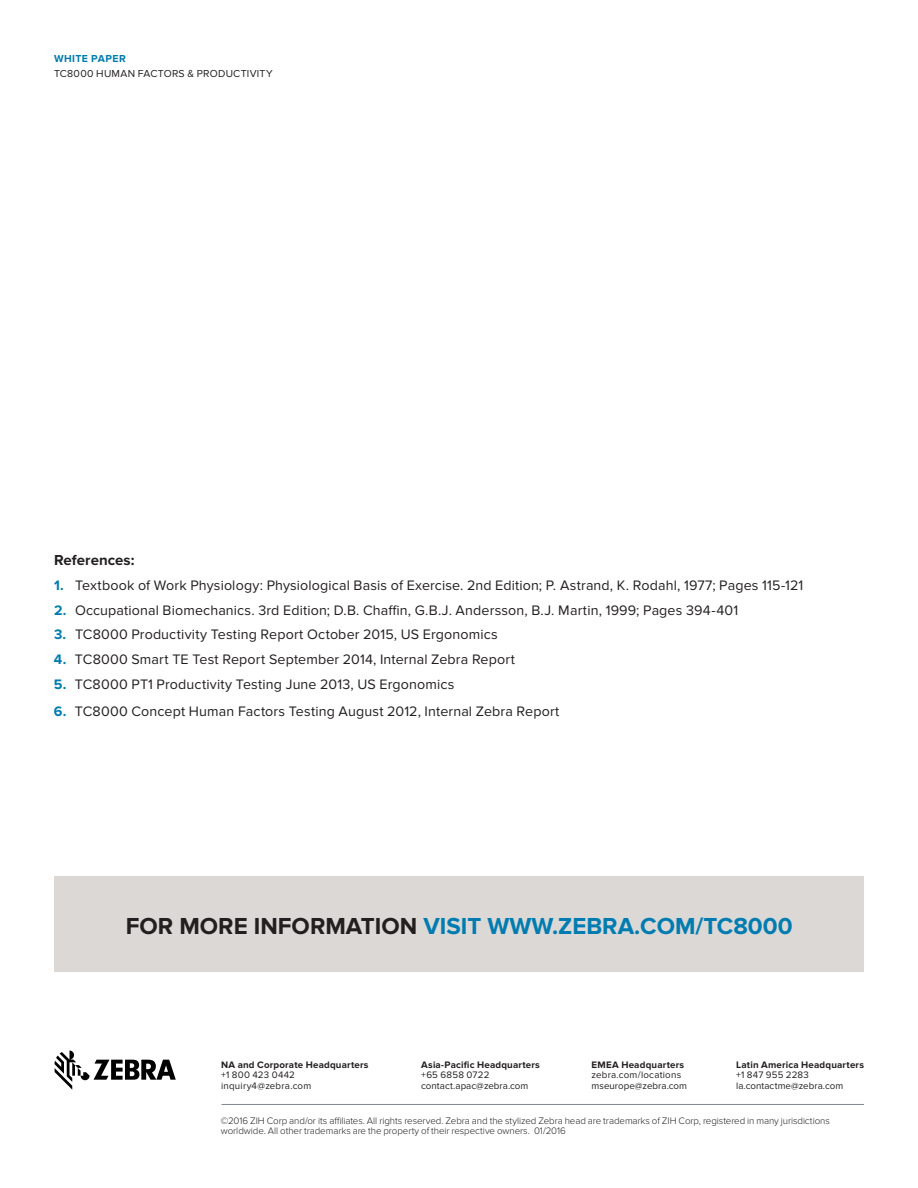
<style>
.page{position:relative;width:918px;height:1188px;background:#fff}
.page>*{position:absolute;margin:0;border:0;box-sizing:border-box;transform-origin:0 0}
.t1{font:700 24px "Proxima Nova";color:#007cb1}
.t2{font:700 15px "Proxima Nova";color:#231f20}
.t3{font:14.25px "Proxima Nova";letter-spacing:.01em;color:#231f20}
.t4{font:10.5px "Proxima Nova";letter-spacing:.025em;color:#231f20}
.t5{font:700 10.5px "Proxima Nova";letter-spacing:.04em;color:#007cb1}
.t6{font:300 9.75px/10.5px "Proxima Nova";letter-spacing:-.005em;color:#231f20}
.t7{font:9.75px/10.5px "Proxima Nova";letter-spacing:.01em;color:#231f20}
.t8{font:700 9.75px "Proxima Nova";letter-spacing:.02em;color:#231f20}
.s1{font-weight:700;color:#007cb1}
.s2{color:#231f20}
</style>
<div class="page">
<svg style="left:55px;top:1051px;width:121px;height:39px"></svg>
<hr style="left:222px;top:1104px;width:642px;height:1px;background:#7e868d">
<div style="left:54px;top:877px;width:810px;height:95px;background:#dcd8d5"></div>
<p class="t5" style="left:54px;top:53px;width:73px">white paper</p>
<p class="t4" style="left:54px;top:67px;width:220px">TC8000 Human Fact ors &amp; Product ivity</p>
<p class="t2" style="left:54px;top:551px;width:82px">References:</p>
<p class="t3" style="left:54px;top:577px;width:751px"><span class="s1">1.</span> Textbook of Work Physiology: Physiological Basis of Exercise. 2nd Edition; P. Astrand, K. Rodahl, 1977; Pages 115-121</p>
<p class="t3" style="left:54px;top:602px;width:686px"><span class="s1">2.</span> Occupational Biomechanics. 3rd Edition; D.B. Chaffin, G.B.J. Andersson, B.J. Martin, 1999; Pages 394-401</p>
<p class="t3" style="left:54px;top:626px;width:445px"><span class="s1">3.</span> TC8000 Productivity Testing Report October 2015, US Ergonomics</p>
<p class="t3" style="left:54px;top:651px;width:462px"><span class="s1">4.</span> TC8000 Smart TE Test Report September 2014, I nternal Zebra Report</p>
<p class="t3" style="left:54px;top:676px;width:402px"><span class="s1">5.</span> TC8000 PT1 Productivity Testing June 2013, US Ergonomics</p>
<p class="t3" style="left:54px;top:703px;width:507px"><span class="s1">6.</span> TC8000 Concept Human Factors Testing August 2012, I nternal Zebra Report</p>
<h1 class="t1" style="left:126px;top:912px;width:668px"><span class="s2">For more information</span> visit www.Zebra.com/TC8000</h1>
<p class="t8" style="left:221px;top:1059px;width:149px">NA and Corporate Headquarters</p>
<p class="t7" style="left:221px;top:1070px;width:92px">+1 800 423 0442 inquiry4@zebra.com</p>
<p class="t8" style="left:736px;top:1059px;width:129px">Latin America Headquarters</p>
<p class="t7" style="left:736px;top:1070px;width:109px">+1 847 955 2283 la.contactme@zebra.com</p>
<p class="t6" style="left:221px;top:1115px;width:610px">©2016 ZIH Corp and/or its affiliates. All rights reserved. Zebra and the stylized Zebra head are trademarks of ZIH Corp, registered in many jurisdictions worldwide. All other trademarks are the property of their respective owners. 01/2016</p>
<p class="t8" style="left:421px;top:1059px;width:120px">Asia-Pacific Headquarters</p>
<p class="t7" style="left:421px;top:1070px;width:109px">+65 6858 0722 contact.apac@zebra.com</p>
<p class="t8" style="left:592px;top:1059px;width:94px">EMEA Headquarters</p>
<p class="t7" style="left:592px;top:1070px;width:97px">zebra.com/locations mseurope@zebra.com</p>
</div>
